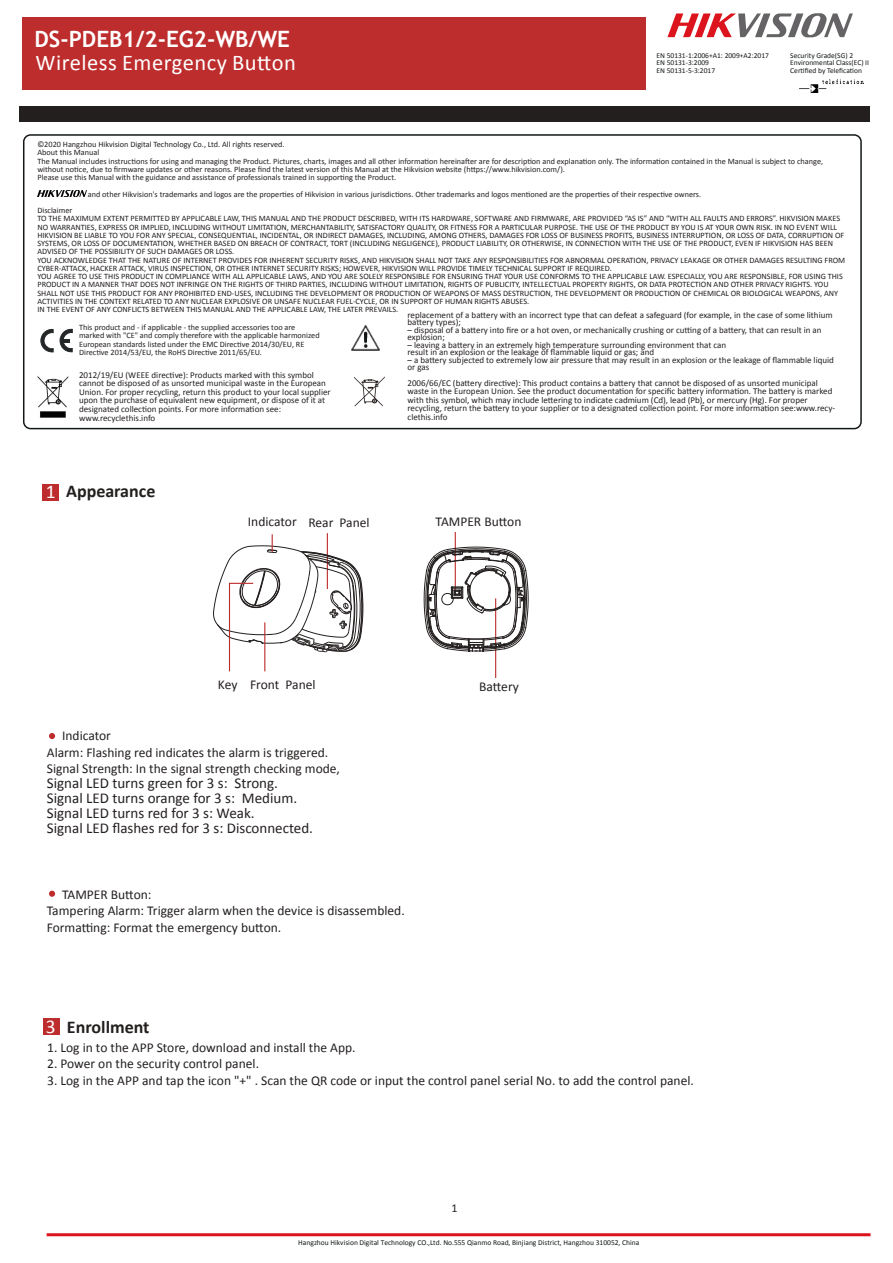
<style>
.page{position:relative;width:893px;height:1263px;background:#fff}
.page>*{position:absolute;margin:0;border:0;box-sizing:border-box;transform-origin:0 0}
.t1{font:22.5px "Calibri";letter-spacing:.02em;color:#fff}
.t2{font:700 22.5px "Trebuchet MS";color:#fff}
.t3{font:19.5px "Calibri";color:#fff}
.t4{font:700 18px "Calibri";color:#241f1f}
.t5{font:15px/15px "Calibri";color:#241f1f}
.t6{font:13.5px/16.5px "Calibri";color:#241f1f}
.t7{font:12px "Calibri";color:#241f1f}
.t8{font:9px/8.6px "Calibri";color:#241f1f}
.t9{font:8.25px/8.2px "Calibri";color:#241f1f}
.t10{font:7.5px/7.5px "Calibri";color:#141719}
.t11{font:7.5px "Calibri";color:#121717}
.s1{font-weight:400;font-size:19.5px;color:#fff}
</style>
<div class="page">
<div style="left:23px;top:17px;width:623px;height:72px;background:#be2d2d"></div>
<svg style="left:667px;top:13px;width:186px;height:25px"></svg>
<div style="left:19px;top:106px;width:851px;height:16px;background:#241f1f"></div>
<div style="left:43px;top:484px;width:16px;height:16px;background:#be2d2d"></div>
<svg style="left:49px;top:733px;width:6px;height:6px"></svg>
<svg style="left:49px;top:891px;width:6px;height:6px"></svg>
<hr style="left:327px;top:533px;width:1px;height:56px;background:#be2d2d">
<hr style="left:455px;top:532px;width:1px;height:61px;background:#be2d2d">
<hr style="left:495px;top:598px;width:1px;height:80px;background:#be2d2d">
<svg style="left:213px;top:534px;width:150px;height:138px"></svg>
<hr style="left:264px;top:622px;width:1px;height:49px;background:#be2d2d">
<div style="left:43px;top:1018px;width:17px;height:17px;background:#be2d2d"></div>
<div style="left:23px;top:134px;width:839px;height:295px;border:2px solid #131818;border-radius:7px"></div>
<img style="left:37px;top:190px;width:49px;height:7px">
<svg style="left:60px;top:329px;width:13px;height:23px"></svg>
<svg style="left:41px;top:329px;width:13px;height:23px"></svg>
<img style="left:352px;top:326px;width:27px;height:24px">
<img style="left:37px;top:376px;width:32px;height:42px">
<img style="left:354px;top:376px;width:31px;height:31px">
<svg style="left:424px;top:547px;width:105px;height:105px"></svg>
<hr style="left:47px;top:1233px;width:824px;height:3px;background:#db141d">
<img style="left:799px;top:80px;width:65px;height:12px">
<h1 class="t2" style="left:35px;top:25px;width:257px">DS-PDEB1/2-EG2-WB/WE</h1>
<h1 class="t1" style="left:36px;top:49px;width:262px">Wireless Emergency Button</h1>
<p class="t10" style="left:657px;top:52px;width:114px">EN 50131-1:2006+A1: 2009+A2:2017<br>EN 50131-3:2009<br>EN 50131-5-3:2017</p>
<p class="t10" style="left:790px;top:52px;width:80px">Security Grade(SG) 2<br>Environmental Class(EC) II<br>Certified by Telefication</p>
<p class="t9" style="left:37px;top:140px;width:787px">©2020 Hangzhou Hikvision Digital Technology Co., Ltd. All rights reserved.<br>About this Manual<br>The Manual includes instructions for using and managing the Product. Pictures, charts, images and all other information hereinafter are for description and explanation only. The information contained in the Manual is subject to change, without notice, due to firmware updates or other reasons. Please find the latest version of this Manual at the Hikvision website (https://www.hikvision.com/).<br>Please use this Manual with the guidance and assistance of professionals trained in supporting the Product.</p>
<p class="t9" style="left:88px;top:190px;width:615px">and other Hikvision's trademarks and logos are the properties of Hikvision in various jurisdictions. Other trademarks and logos mentioned are the properties of their respective owners.</p>
<p class="t9" style="left:37px;top:206px;width:809px">Disclaimer<br>TO THE MAXIMUM EXTENT PERMITTED BY APPLICABLE LAW, THIS MANUAL AND THE PRODUCT DESCRIBED, WITH ITS HARDWARE, SOFTWARE AND FIRMWARE, ARE PROVIDED “AS IS” AND “WITH ALL FAULTS AND ERRORS”. HIKVISION MAKES NO WARRANTIES, EXPRESS OR IMPLIED, INCLUDING WITHOUT LIMITATION, MERCHANTABILITY, SATISFACTORY QUALITY, OR FITNESS FOR A PARTICULAR PURPOSE. THE USE OF THE PRODUCT BY YOU IS AT YOUR OWN RISK. IN NO EVENT WILL HIKVISION BE LIABLE TO YOU FOR ANY SPECIAL, CONSEQUENTIAL, INCIDENTAL, OR INDIRECT DAMAGES, INCLUDING, AMONG OTHERS, DAMAGES FOR LOSS OF BUSINESS PROFITS, BUSINESS INTERRUPTION, OR LOSS OF DATA, CORRUPTION OF SYSTEMS, OR LOSS OF DOCUMENTATION, WHETHER BASED ON BREACH OF CONTRACT, TORT (INCLUDING NEGLIGENCE), PRODUCT LIABILITY, OR OTHERWISE, IN CONNECTION WITH THE USE OF THE PRODUCT, EVEN IF HIKVISION HAS BEEN ADVISED OF THE POSSIBILITY OF SUCH DAMAGES OR LOSS.<br>YOU ACKNOWLEDGE THAT THE NATURE OF INTERNET PROVIDES FOR INHERENT SECURITY RISKS, AND HIKVISION SHALL NOT TAKE ANY RESPONSIBILITIES FOR ABNORMAL OPERATION, PRIVACY LEAKAGE OR OTHER DAMAGES RESULTING FROM CYBER-ATTACK, HACKER ATTACK, VIRUS INSPECTION, OR OTHER INTERNET SECURITY RISKS; HOWEVER, HIKVISION WILL PROVIDE TIMELY TECHNICAL SUPPORT IF REQUIRED.<br>YOU AGREE TO USE THIS PRODUCT IN COMPLIANCE WITH ALL APPLICABLE LAWS, AND YOU ARE SOLELY RESPONSIBLE FOR ENSURING THAT YOUR USE CONFORMS TO THE APPLICABLE LAW. ESPECIALLY, YOU ARE RESPONSIBLE, FOR USING THIS PRODUCT IN A MANNER THAT DOES NOT INFRINGE ON THE RIGHTS OF THIRD PARTIES, INCLUDING WITHOUT LIMITATION, RIGHTS OF PUBLICITY, INTELLECTUAL PROPERTY RIGHTS, OR DATA PROTECTION AND OTHER PRIVACY RIGHTS. YOU SHALL NOT USE THIS PRODUCT FOR ANY PROHIBITED END-USES, INCLUDING THE DEVELOPMENT OR PRODUCTION OF WEAPONS OF MASS DESTRUCTION, THE DEVELOPMENT OR PRODUCTION OF CHEMICAL OR BIOLOGICAL WEAPONS, ANY ACTIVITIES IN THE CONTEXT RELATED TO ANY NUCLEAR EXPLOSIVE OR UNSAFE NUCLEAR FUEL-CYCLE, OR IN SUPPORT OF HUMAN RIGHTS ABUSES.<br>IN THE EVENT OF ANY CONFLICTS BETWEEN THIS MANUAL AND THE APPLICABLE LAW, THE LATER PREVAILS.</p>
<p class="t9" style="left:79px;top:323px;width:242px">This product and - if applicable - the supplied accessories too are marked with "CE" and comply therefore with the applicable harmonized European standards listed under the EMC Directive 2014/30/EU, RE Directive 2014/53/EU, the RoHS Directive 2011/65/EU.</p>
<p class="t8" style="left:407px;top:311px;width:427px;line-height:7.5px">replacement of a battery with an incorrect type that can defeat a safeguard (for example, in the case of some lithium battery types);</p>
<p class="t8" style="left:407px;top:326px;width:416px;line-height:7.5px">– disposal of a battery into fire or a hot oven, or mechanically crushing or cutting of a battery, that can result in an explosion;</p>
<p class="t8" style="left:407px;top:341px;width:320px;line-height:7.5px">– leaving a battery in an extremely high temperature surrounding environment that can result in an explosion or the leakage of flammable liquid or gas; and</p>
<p class="t8" style="left:407px;top:356px;width:428px;line-height:7.5px">– a battery subjected to extremely low air pressure that may result in an explosion or the leakage of flammable liquid or gas</p>
<p class="t8" style="left:79px;top:370px;width:253px">2012/19/EU (WEEE directive): Products marked with this symbol cannot be disposed of as unsorted municipal waste in the European Union. For proper recycling, return this product to your local supplier upon the purchase of equivalent new equipment, or dispose of it at designated collection points. For more information see: www.recyclethis.info</p>
<p class="t8" style="left:407px;top:378px;width:429px">2006/66/EC (battery directive): This product contains a battery that cannot be disposed of as unsorted municipal waste in the European Union. See the product documentation for specific battery information. The battery is marked with this symbol, which may include lettering to indicate cadmium (Cd), lead (Pb), or mercury (Hg). For proper recycling, return the battery to your supplier or to a designated collection point. For more information see:www.recy&shy;clethis.info</p>
<h2 class="t3" style="left:46px;top:480px;width:11px">1</h2>
<h3 class="t4" style="left:66px;top:479px;width:91px">Appearance</h3>
<h3 class="t6" style="left:248px;top:513px;width:50px">Indicator</h3>
<h3 class="t6" style="left:308px;top:514px;width:63px">Rear Panel</h3>
<h3 class="t6" style="left:435px;top:513px;width:87px">TAMPER Button</h3>
<h3 class="t6" style="left:218px;top:676px;width:21px">Key</h3>
<h3 class="t6" style="left:250px;top:676px;width:67px">Front Panel</h3>
<h3 class="t6" style="left:479px;top:678px;width:41px">Battery</h3>
<h3 class="t6" style="left:47px;top:727px;width:295px;text-indent:15px">Indicator<br>Alarm: Flashing red indicates the alarm is triggered.<br>Signal Strength: In the signal strength checking mode,</h3>
<h3 class="t5" style="left:47px;top:776px;width:268px">Signal LED turns green for 3 s: Strong.<br>Signal LED turns orange for 3 s: Medium.<br>Signal LED turns red for 3 s: Weak.<br>Signal LED flashes red for 3 s: Disconnected.</h3>
<h3 class="t6" style="left:47px;top:886px;width:359px;text-indent:15px">TAMPER Button:<br>Tampering Alarm: Trigger alarm when the device is disassembled.<br>Formatting: Format the emergency button.</h3>
<h3 class="t4" style="left:46px;top:1015px;width:105px"><span class="s1">3</span> Enrollment</h3>
<h3 class="t6" style="left:47px;top:1039px;width:310px">1. Log in to the APP Store, download and install the App.</h3>
<h3 class="t6" style="left:47px;top:1056px;width:213px">2. Power on the security control panel.</h3>
<h3 class="t6" style="left:47px;top:1072px;width:648px">3. Log in the APP and tap the icon "+" . Scan the QR code or input the control panel serial No. to add the control panel.</h3>
<h3 class="t7" style="left:452px;top:1200px;width:8px">1</h3>
<p class="t11" style="left:298px;top:1237px;width:343px">Hangzhou Hikvision Digital Technology CO.,Ltd. No.555 Qianmo Road, Binjiang District, Hangzhou 310052, China</p>
</div>
